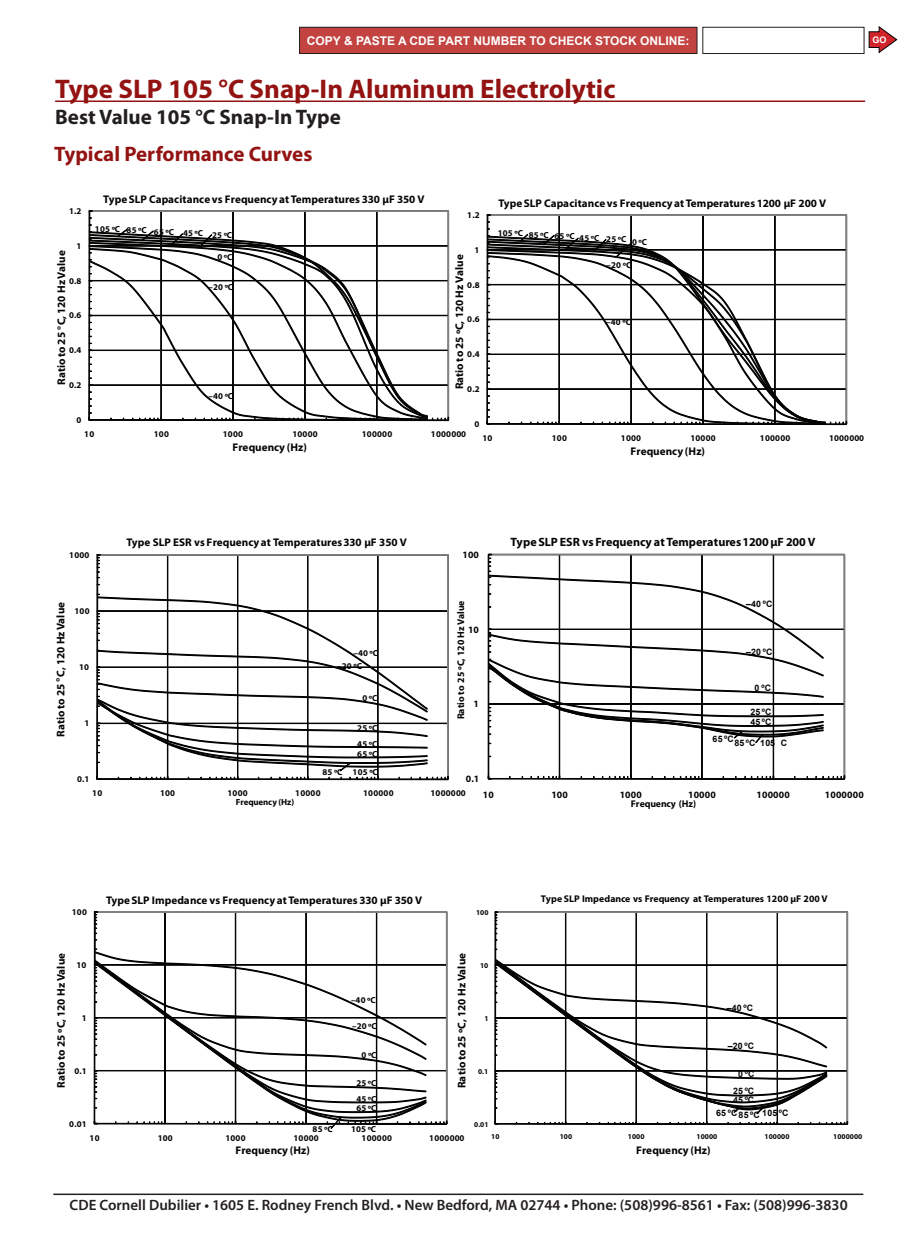
<style>
.page{position:relative;width:918px;height:1242px;background:#fff}
.page>*{position:absolute;margin:0;border:0;box-sizing:border-box;transform-origin:0 0}
.t1{font:700 27px "Myriad Pro";color:#931312}
.t2{font:700 21px "Myriad Pro";color:#231f20}
.t3{font:700 21px "Myriad Pro";color:#931312}
.t4{font:600 15px "Myriad Pro";color:#231f20}
.t5{font:700 12px "Myriad Pro";color:#040503}
.t6{font:700 12px "Arial";color:#fff}
.t7{font:700 11.1px "Myriad Pro";color:#040503}
.t8{font:700 9.75px "Myriad Pro";color:#040503}
.t9{font:700 9px "Arial";color:#fff}
.t10{font:700 8.85px "Myriad Pro";letter-spacing:.025em;color:#040503}
.t11{font:700 8.85px/17.4px "Arial";letter-spacing:.015em;color:#040503;text-align:center}
.t12{font:700 8.85px "Myriad Pro";letter-spacing:-.005em;color:#040503}
.t13{font:700 7.35px "Myriad Pro";letter-spacing:.005em;color:#040503}
.s1{font-family:"Arial"}
</style>
<div class="page">
<hr style="left:55px;top:100px;width:810px;height:2px;background:#931312">
<svg style="left:88px;top:211px;width:361px;height:210px"></svg>
<svg style="left:487px;top:215px;width:360px;height:210px"></svg>
<svg style="left:96px;top:554px;width:352px;height:226px"></svg>
<svg style="left:94px;top:912px;width:353px;height:216px"></svg>
<svg style="left:494px;top:912px;width:354px;height:213px"></svg>
<svg style="left:487px;top:553px;width:359px;height:226px"></svg>
<div style="left:488px;top:554px;width:1px;height:225px;border:1px solid #040503"></div>
<svg style="left:488px;top:775px;width:357px;height:5px"></svg>
<svg style="left:488px;top:554px;width:336px;height:190px"></svg>
<div style="left:300px;top:27px;width:397px;height:27px;background:#c24340"></div>
<div style="left:299px;top:27px;width:398px;height:27px;border:1px solid #231f20"></div>
<div style="left:702px;top:27px;width:162px;height:27px;border:1px solid #231f20"></div>
<svg style="left:868px;top:26px;width:30px;height:27px"></svg>
<hr style="left:53px;top:1194px;width:810px;height:1px;background:#231f20">
<p class="t6" style="left:307px;top:33px;width:384px">COPY &amp; PASTE A CDE PART NUMBER TO CHECK STOCK ONLINE:</p>
<p class="t9" style="left:872px;top:34px;width:16px">GO</p>
<h1 class="t1" style="left:55px;top:72px;width:562px">Type SLP 105 °C Snap-In Aluminum Electrolytic</h1>
<h2 class="t2" style="left:55px;top:103px;width:287px">Best Value 105 °C Snap-In Type</h2>
<h2 class="t3" style="left:54px;top:140px;width:260px">Typical Performance Curves</h2>
<p class="t10" style="left:69px;top:205px;width:14px">1.2</p>
<p class="t10" style="left:76px;top:240px;width:6px">1</p>
<p class="t7" style="left:54px;top:385px;width:136px;rotate:-90deg">Ratio to 25 °C, 120 Hz Value</p>
<p class="t10" style="left:69px;top:275px;width:14px">0.8</p>
<p class="t10" style="left:69px;top:310px;width:14px">0.6</p>
<p class="t10" style="left:69px;top:344px;width:14px">0.4</p>
<p class="t10" style="left:69px;top:379px;width:14px">0.2</p>
<p class="t7" style="left:103px;top:192px;width:323px">Type SLP Capacitance vs Frequency at Temperatures 330 µF 350 V</p>
<p class="t10" style="left:127px;top:224px;width:22px">85 ºC</p>
<p class="t10" style="left:183px;top:228px;width:51px">45 ºC 25 ºC</p>
<p class="t10" style="left:217px;top:252px;width:16px">0 ºC</p>
<p class="t10" style="left:95px;top:223px;width:27px">105 ºC</p>
<p class="t10" style="left:154px;top:226px;width:22px">65 ºC</p>
<p class="t10" style="left:209px;top:281px;width:26px">–20 ºC</p>
<p class="t10" style="left:209px;top:390px;width:26px">–40 ºC</p>
<p class="t10" style="left:467px;top:209px;width:14px">1.2</p>
<p class="t10" style="left:474px;top:244px;width:6px">1</p>
<p class="t7" style="left:452px;top:389px;width:136px;rotate:-90deg">Ratio to 25 ºC, 120 Hz Value</p>
<p class="t10" style="left:467px;top:279px;width:14px">0.8</p>
<p class="t10" style="left:467px;top:314px;width:14px">0.6</p>
<p class="t10" style="left:467px;top:348px;width:14px">0.4</p>
<p class="t10" style="left:467px;top:383px;width:14px">0.2</p>
<p class="t7" style="left:498px;top:196px;width:329px">Type SLP Capacitance vs Frequency at Temperatures 1200 µF 200 V</p>
<p class="t10" style="left:529px;top:229px;width:22px">85 ºC</p>
<p class="t10" style="left:579px;top:233px;width:69px">45 ºC 25 ºC 0 ºC</p>
<p class="t10" style="left:498px;top:227px;width:27px">105 ºC</p>
<p class="t10" style="left:555px;top:230px;width:22px">65 ºC</p>
<p class="t10" style="left:607px;top:259px;width:26px">–20 ºC</p>
<p class="t10" style="left:606px;top:316px;width:26px">–40 ºC</p>
<p class="t10" style="left:76px;top:414px;width:6px">0</p>
<p class="t10" style="left:474px;top:418px;width:6px">0</p>
<p class="t10" style="left:84px;top:428px;width:11px">10</p>
<p class="t10" style="left:154px;top:428px;width:17px">100</p>
<p class="t10" style="left:223px;top:428px;width:22px">1000</p>
<p class="t10" style="left:292px;top:428px;width:27px">10000</p>
<p class="t10" style="left:362px;top:428px;width:32px">100000</p>
<p class="t10" style="left:431px;top:428px;width:37px">1000000</p>
<p class="t7" style="left:232px;top:440px;width:76px">Frequency (Hz)</p>
<p class="t10" style="left:482px;top:432px;width:11px">10</p>
<p class="t10" style="left:552px;top:432px;width:17px">100</p>
<p class="t10" style="left:621px;top:432px;width:22px">1000</p>
<p class="t10" style="left:690px;top:432px;width:27px">10000</p>
<p class="t10" style="left:760px;top:432px;width:32px">100000</p>
<p class="t10" style="left:829px;top:432px;width:37px">1000000</p>
<p class="t7" style="left:630px;top:444px;width:76px">Frequency (Hz)</p>
<p class="t7" style="left:126px;top:535px;width:282px">Type SLP ESR vs Frequency at Temperatures 330 µF 350 V</p>
<p class="t5" style="left:511px;top:534px;width:306px">Type SLP ESR vs Frequency at Temperatures 1200 µF 200 V</p>
<p class="t10" style="left:69px;top:549px;width:22px">1000</p>
<p class="t8" style="left:463px;top:548px;width:18px">100</p>
<p class="t7" style="left:54px;top:737px;width:136px;rotate:-90deg">Ratio to 25 <span class="s1">°</span>C, 120 Hz Value</p>
<p class="t10" style="left:74px;top:605px;width:17px">100</p>
<p class="t10" style="left:79px;top:661px;width:11px">10</p>
<p class="t10" style="left:84px;top:717px;width:6px">1</p>
<p class="t10" style="left:353px;top:648px;width:26px">–40 ºC</p>
<p class="t10" style="left:337px;top:660px;width:26px">–20 ºC</p>
<p class="t10" style="left:362px;top:692px;width:16px">0 ºC</p>
<p class="t10" style="left:357px;top:722px;width:22px">25 ºC</p>
<p class="t10" style="left:357px;top:748px;width:22px">65 ºC</p>
<p class="t10" style="left:357px;top:739px;width:22px">45 ºC</p>
<p class="t8" style="left:455px;top:719px;width:120px;rotate:-90deg">Ratio to 25 ºC, 120 Hz Value</p>
<p class="t8" style="left:468px;top:623px;width:12px">10</p>
<p class="t8" style="left:474px;top:698px;width:7px">1</p>
<p class="t11" style="left:746px;top:596px;width:28px">–40 ºC</p>
<p class="t11" style="left:746px;top:643px;width:28px">–20 ºC</p>
<p class="t11" style="left:755px;top:680px;width:18px">0 ºC</p>
<p class="t11" style="left:750px;top:704px;width:23px">25 ºC</p>
<p class="t11" style="left:750px;top:714px;width:23px">45 ºC</p>
<p class="t11" style="left:713px;top:731px;width:23px">65 ºC</p>
<p class="t11" style="left:734px;top:735px;width:23px">85 ºC</p>
<p class="t11" style="left:760px;top:735px;width:28px">105 C</p>
<p class="t10" style="left:77px;top:773px;width:14px">0.1</p>
<p class="t10" style="left:322px;top:766px;width:22px">85 ºC</p>
<p class="t10" style="left:353px;top:766px;width:27px">105 ºC</p>
<p class="t8" style="left:466px;top:773px;width:15px">0.1</p>
<p class="t10" style="left:92px;top:787px;width:11px">10</p>
<p class="t10" style="left:160px;top:787px;width:17px">100</p>
<p class="t10" style="left:227px;top:787px;width:22px">1000</p>
<p class="t10" style="left:295px;top:787px;width:27px">10000</p>
<p class="t10" style="left:363px;top:787px;width:32px">100000</p>
<p class="t10" style="left:431px;top:787px;width:37px">1000000</p>
<p class="t12" style="left:236px;top:797px;width:60px">Frequency (Hz)</p>
<p class="t8" style="left:483px;top:789px;width:12px">10</p>
<p class="t8" style="left:551px;top:789px;width:18px">100</p>
<p class="t8" style="left:620px;top:789px;width:24px">1000</p>
<p class="t8" style="left:688px;top:789px;width:29px">10000</p>
<p class="t8" style="left:757px;top:789px;width:35px">100000</p>
<p class="t8" style="left:825px;top:789px;width:40px">1000000</p>
<p class="t8" style="left:631px;top:797px;width:67px">Frequency (Hz)</p>
<p class="t7" style="left:106px;top:893px;width:318px">Type SLP Impedance vs Frequency at Temperatures 330 µF 350 V</p>
<p class="t8" style="left:541px;top:893px;width:288px">Type SLP Impedance vs Frequency at Temperatures 1200 µF 200 V</p>
<p class="t10" style="left:72px;top:906px;width:17px">100</p>
<p class="t13" style="left:476px;top:908px;width:14px">100</p>
<p class="t7" style="left:54px;top:1088px;width:136px;rotate:-90deg">Ratio to 25 ºC, 120 Hz Value</p>
<p class="t10" style="left:77px;top:959px;width:11px">10</p>
<p class="t10" style="left:82px;top:1012px;width:6px">1</p>
<p class="t10" style="left:74px;top:1065px;width:14px">0.1</p>
<p class="t10" style="left:351px;top:995px;width:26px">–40 ºC</p>
<p class="t10" style="left:352px;top:1021px;width:26px">–20 ºC</p>
<p class="t10" style="left:362px;top:1049px;width:16px">0 ºC</p>
<p class="t10" style="left:356px;top:1077px;width:22px">25 ºC</p>
<p class="t10" style="left:356px;top:1093px;width:22px">45 ºC</p>
<p class="t10" style="left:356px;top:1102px;width:22px">65 ºC</p>
<p class="t7" style="left:454px;top:1088px;width:136px;rotate:-90deg">Ratio to 25 ºC, 120 Hz Value</p>
<p class="t13" style="left:480px;top:961px;width:10px">10</p>
<p class="t13" style="left:484px;top:1014px;width:6px">1</p>
<p class="t13" style="left:478px;top:1066px;width:12px">0.1</p>
<p class="t11" style="left:727px;top:999px;width:28px">–40 ºC</p>
<p class="t11" style="left:728px;top:1038px;width:28px">–20 ºC</p>
<p class="t11" style="left:733px;top:1065px;width:23px">0 ºC<br>25 ºC</p>
<p class="t11" style="left:716px;top:1105px;width:45px">65 ºC85 ºC</p>
<p class="t11" style="left:733px;top:1092px;width:23px">45 ºC</p>
<p class="t11" style="left:762px;top:1105px;width:28px">105 ºC</p>
<p class="t10" style="left:69px;top:1118px;width:19px">0.01</p>
<p class="t10" style="left:313px;top:1124px;width:22px">85 ºC</p>
<p class="t10" style="left:351px;top:1124px;width:27px">105 ºC</p>
<p class="t10" style="left:90px;top:1132px;width:11px">10</p>
<p class="t10" style="left:158px;top:1132px;width:17px">100</p>
<p class="t10" style="left:225px;top:1132px;width:22px">1000</p>
<p class="t10" style="left:293px;top:1132px;width:27px">10000</p>
<p class="t10" style="left:362px;top:1132px;width:32px">100000</p>
<p class="t10" style="left:429px;top:1132px;width:37px">1000000</p>
<p class="t13" style="left:474px;top:1119px;width:16px">0.01</p>
<p class="t13" style="left:491px;top:1131px;width:10px">10</p>
<p class="t13" style="left:560px;top:1131px;width:14px">100</p>
<p class="t13" style="left:628px;top:1131px;width:18px">1000</p>
<p class="t13" style="left:697px;top:1131px;width:22px">10000</p>
<p class="t13" style="left:765px;top:1131px;width:26px">100000</p>
<p class="t13" style="left:833px;top:1131px;width:31px">1000000</p>
<p class="t7" style="left:235px;top:1143px;width:76px">Frequency (Hz)</p>
<p class="t7" style="left:636px;top:1143px;width:76px">Frequency (Hz)</p>
<h3 class="t4" style="left:70px;top:1195px;width:780px">CDE Cornell Dubilier • 1605 E. Rodney French Blvd. • New Bedford, MA 02744 • Phone: (508)996-8561 • Fax: (508)996-3830</h3>
</div>
